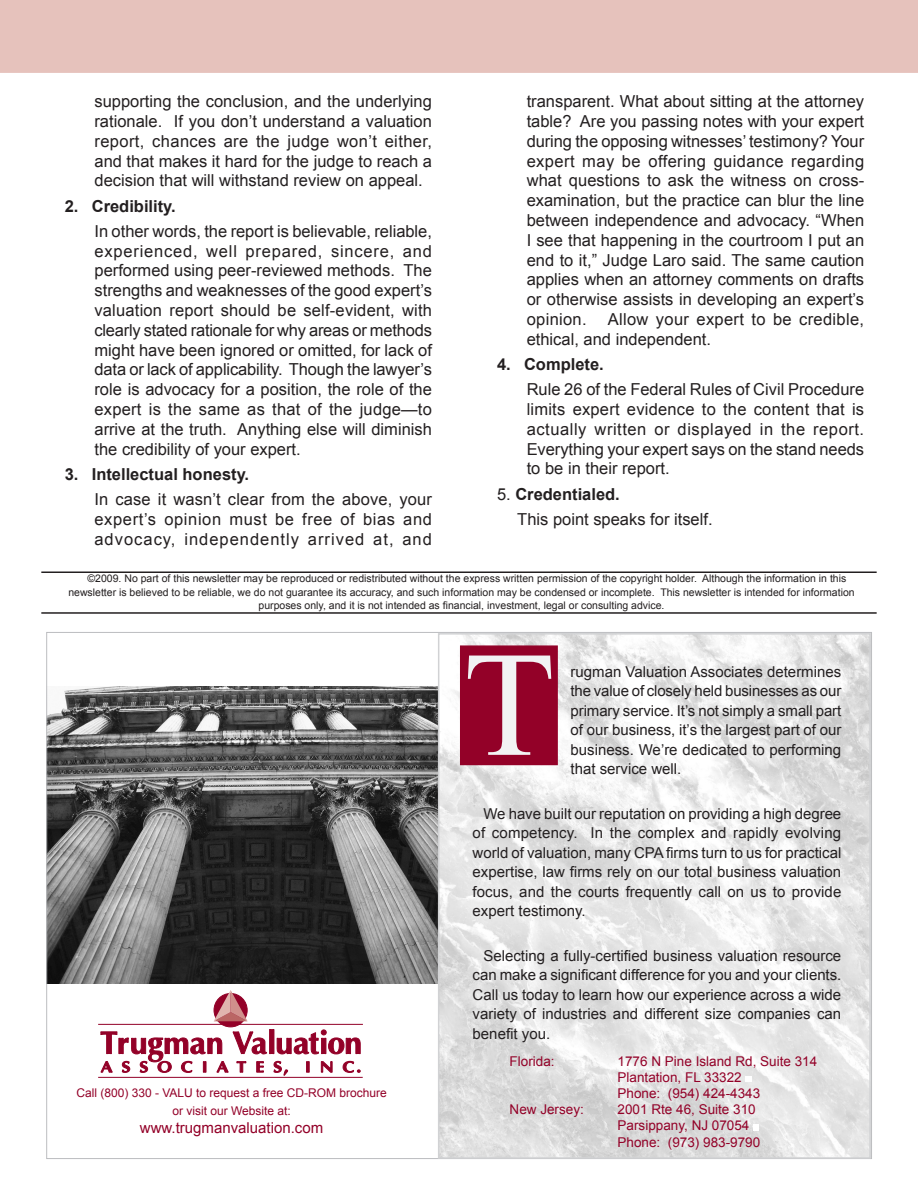
<style>
.page{position:relative;width:918px;height:1188px;background:#fff}
.page>*{position:absolute;margin:0;border:0;box-sizing:border-box;transform-origin:0 0}
.t1{font:150px "Times New Roman";color:#f2f3f4}
.Body_text_w_indent{font:16.5px/19.8px "Arial";color:#231f20;text-align:justify}
.Body_text_w_indent-2{font:700 16.5px "Arial";color:#231f20}
.Body_text_w_indent-3{font:16.5px/19.8px "Arial";letter-spacing:.02em;color:#231f20}
.Body_text_w_indent-4{font:15px/19.5px "Arial";color:#231f20;text-align:justify}
.t2{font:15px "Arial";color:#930128}
.Body_text_w_indent-5{font:13.5px/16.2px "Arial";color:#930128}
.t3{font:12px/18px "Arial";color:#930128;text-align:center}
.Body_text_w_indent-6{font:10.5px "Arial";color:#231f20}
.s1{font-weight:400}
</style>
<div class="page">
<div style="left:1px;top:1px;width:916px;height:71px;background:#e6c2bc"></div>
<div style="left:0;top:0;width:918px;height:73px;border:2px solid #e6c2bc"></div>
<img style="left:48px;top:686px;width:390px;height:297px">
<img style="left:441px;top:636px;width:427px;height:520px">
<div style="left:438px;top:633px;width:433px;height:526px;border:2px solid #d1d2d4"></div>
<svg style="left:745px;top:1076px;width:6px;height:6px"></svg>
<svg style="left:753px;top:1125px;width:6px;height:5px"></svg>
<div style="left:460px;top:645px;width:98px;height:120px;background:#930128;border:2px solid #930128"></div>
<svg style="left:214px;top:994px;width:33px;height:33px"></svg>
<div style="left:214px;top:993px;width:33px;height:34px;border:1px solid #930128;border-radius:50%"></div>
<svg style="left:214px;top:990px;width:34px;height:31px"></svg>
<hr style="left:98px;top:1024px;width:265px;height:1px;background:#930128">
<hr style="left:98px;top:1077px;width:265px;height:1px;background:#930128">
<svg style="left:101px;top:1029px;width:259px;height:47px"></svg>
<hr style="left:41px;top:572px;width:836px;height:1px;background:#231f20">
<hr style="left:41px;top:612px;width:836px;height:2px;background:#231f20">
<p class="Body_text_w_indent" style="left:94px;top:92px;width:339px">supporting the conclusion, and the underlying rationale. If you don’t understand a valuation report, chances are the judge won’t either, and that makes it hard for the judge to reach a decision that will withstand review on appeal.</p>
<p class="Body_text_w_indent-2" style="left:65px;top:195px;width:113px">2. Credibility.</p>
<p class="Body_text_w_indent" style="left:94px;top:221px;width:339px">In other words, the report is believable, reliable, experienced, well prepared, sincere, and performed using peer-reviewed methods. The strengths and weaknesses of the good expert’s valuation report should be self-evident, with clearly stated rationale for why areas or methods might have been ignored or omitted, for lack of data or lack of applicability. Though the lawyer’s role is advocacy for a position, the role of the expert is the same as that of the judge—to arrive at the truth. Anything else will diminish the credibility of your expert.</p>
<p class="Body_text_w_indent-2" style="left:65px;top:463px;width:186px">3. Intellectual honesty.</p>
<p class="Body_text_w_indent" style="left:94px;top:490px;width:339px">In case it wasn’t clear from the above, your expert’s opinion must be free of bias and advocacy, independently arrived at, and</p>
<p class="Body_text_w_indent" style="left:527px;top:92px;width:339px">transparent. What about sitting at the attorney table? Are you passing notes with your expert during the opposing witnesses’ testimony? Your expert may be offering guidance regarding what questions to ask the witness on cross&shy;examination, but the practice can blur the line between independence and advocacy. “When I see that happening in the courtroom I put an end to it,” Judge Laro said. The same caution applies when an attorney comments on drafts or otherwise assists in developing an expert’s opinion.</p>
<p class="Body_text_w_indent-3" style="left:527px;top:310px;width:339px;text-indent:81px">Allow your expert to be credible, ethical, and independent.</p>
<p class="Body_text_w_indent-2" style="left:497px;top:353px;width:108px">4. Complete.</p>
<p class="Body_text_w_indent" style="left:527px;top:380px;width:339px">Rule 26 of the Federal Rules of Civil Procedure limits expert evidence to the content that is actually written or displayed in the report.<br>Everything your expert says on the stand needs to be in their report.</p>
<p class="Body_text_w_indent-2" style="left:497px;top:483px;width:124px"><span class="s1">5.</span> Credentialed.</p>
<p class="Body_text_w_indent" style="left:517px;top:509px;width:197px">This point speaks for itself.</p>
<p class="Body_text_w_indent-6" style="left:88px;top:572px;width:760px">©2009. No part of this newsletter may be reproduced or redistributed without the express written permission of the copyright holder. Although the information in this</p>
<p class="Body_text_w_indent-6" style="left:68px;top:585px;width:788px">newsletter is believed to be reliable, we do not guarantee its accuracy, and such information may be condensed or incomplete. This newsletter is intended for information</p>
<p class="Body_text_w_indent-6" style="left:259px;top:599px;width:408px">purposes only, and it is not intended as financial, investment, legal or consulting advice.</p>
<p class="t3" style="left:76px;top:1084px;width:312px">Call (800) 330 - VALU to request a free CD-ROM brochure or visit our Website at:</p>
<p class="t2" style="left:140px;top:1118px;width:185px">www.trugmanvaluation.com</p>
<p class="t1" style="left:463px;top:604px;width:93px">T</p>
<p class="Body_text_w_indent-4" style="left:571px;top:662px;width:272px">rugman Valuation Associates determines the value of closely held businesses as our primary service. It’s not simply a small part of our business, it’s the largest part of our business. We’re dedicated to performing that service well.</p>
<p class="Body_text_w_indent-4" style="left:473px;top:804px;width:370px;text-indent:11px">We have built our reputation on providing a high degree of competency. In the complex and rapidly evolving world of valuation, many CPAfirms turn to us for practical expertise, law firms rely on our total business valuation focus, and the courts frequently call on us to provide expert testimony.</p>
<p class="Body_text_w_indent-4" style="left:473px;top:946px;width:370px;text-indent:11px">Selecting a fully-certified business valuation resource can make a significant difference for you and your clients.<br>Call us today to learn how our experience across a wide variety of industries and different size companies can benefit you.</p>
<p class="Body_text_w_indent-5" style="left:510px;top:1053px;width:47px">Florida:</p>
<p class="Body_text_w_indent-5" style="left:618px;top:1053px;width:201px">1776 N Pine Island Rd, Suite 314<br>Plantation, FL 33322<br>Phone: (954) 424-4343</p>
<p class="Body_text_w_indent-5" style="left:510px;top:1102px;width:76px">New Jersey:</p>
<p class="Body_text_w_indent-5" style="left:618px;top:1102px;width:144px">2001 Rte 46, Suite 310<br>Parsippany, NJ 07054<br>Phone: (973) 983-9790</p>
</div>
